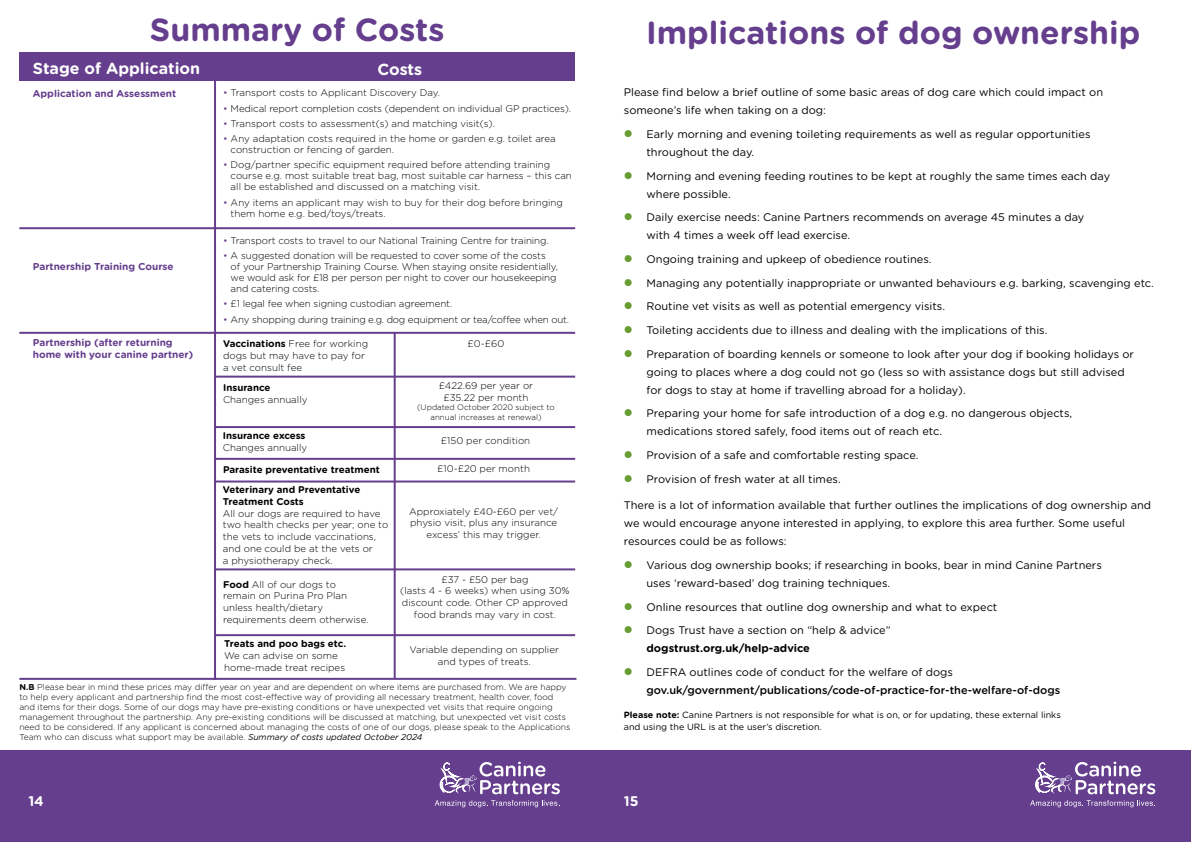
<style>
.page{position:relative;width:1191px;height:842px;background:#fff}
.page>*{position:absolute;margin:0;border:0;box-sizing:border-box;transform-origin:0 0}
.t1{font:700 32px "Gotham Rounded";color:#653e8d}
.t2{font:700 16px "Gotham Rounded";color:#fff}
.t3{font:700 14px "Gotham Rounded";color:#fff}
.t4{font:11px/18px "Gotham Rounded";color:#000}
.t5{font:500 11px/18px "Gotham Rounded";color:#000}
.t6{font:700 10px/12px "Gotham Rounded";color:#653e8d}
.t7{font:300 9.8px/11.7px "Gotham Rounded";color:#000}
.t8{font:700 9.8px/19.9px "Gotham Rounded";color:#000}
.t9{font:300 9.8px "Gotham Rounded";letter-spacing:-.02em;color:#000}
.t10{font:9px/12px "Gotham Rounded";color:#000}
.t11{font:300 8.5px/10px "Gotham Rounded";color:#000}
.t12{font:300 8px/9.6px "Gotham Rounded";color:#000;text-align:center}
.s1{color:#653e8d}
.s2{font-weight:700}
.s3{font-weight:400;font-style:italic}
.s4{color:#669c30}
.s5{font-weight:400}
</style>
<div class="page">
<div style="left:0;top:750px;width:595px;height:92px;background:#653e8d"></div>
<div style="left:595px;top:750px;width:596px;height:92px;background:#653e8d"></div>
<svg style="left:434px;top:761px;width:126px;height:47px"></svg>
<svg style="left:1030px;top:761px;width:125px;height:47px"></svg>
<div style="left:19px;top:52px;width:556px;height:29px;background:#653e8d"></div>
<hr style="left:214px;top:70px;width:2px;height:610px;background:#653e8d">
<hr style="left:19px;top:227px;width:556px;height:2px;background:#653e8d">
<hr style="left:214px;top:376px;width:361px;height:2px;background:#653e8d">
<hr style="left:214px;top:426px;width:361px;height:2px;background:#653e8d">
<hr style="left:214px;top:458px;width:361px;height:2px;background:#653e8d">
<hr style="left:214px;top:480px;width:361px;height:2px;background:#653e8d">
<hr style="left:214px;top:568px;width:361px;height:2px;background:#653e8d">
<hr style="left:394px;top:333px;width:2px;height:346px;background:#653e8d">
<hr style="left:19px;top:332px;width:556px;height:2px;background:#653e8d">
<hr style="left:216px;top:634px;width:359px;height:2px;background:#653e8d">
<hr style="left:19px;top:678px;width:557px;height:2px;background:#653e8d">
<h1 class="t1" style="left:150px;top:6px;width:296px">Summary of Costs</h1>
<h2 class="t2" style="left:33px;top:56px;width:169px">Stage of Application</h2>
<h2 class="t2" style="left:377px;top:57px;width:46px">Costs</h2>
<p class="t6" style="left:33px;top:87px;width:145px">Application and Assessment</p>
<p class="t7" style="left:223px;top:87px;width:218px"><span class="s1">•</span> Transport costs to Applicant Discovery Day.</p>
<p class="t7" style="left:223px;top:102px;width:349px"><span class="s1">•</span> Medical report completion costs (dependent on individual GP practices).</p>
<p class="t7" style="left:223px;top:117px;width:273px"><span class="s1">•</span> Transport costs to assessment(s) and matching visit(s).</p>
<p class="t7" style="left:231px;top:133px;width:327px;line-height:11px;text-indent:-8px"><span class="s1">•</span> Any adaptation costs required in the home or garden e.g. toilet area construction or fencing of garden.</p>
<p class="t7" style="left:231px;top:159px;width:343px;line-height:11px;text-indent:-8px"><span class="s1">•</span> Dog/partner specific equipment required before attending training course e.g. most suitable treat bag, most suitable car harness – this can all be established and discussed on a matching visit.</p>
<p class="t7" style="left:231px;top:196px;width:334px;line-height:11px;text-indent:-8px"><span class="s1">•</span> Any items an applicant may wish to buy for their dog before bringing them home e.g. bed/toys/treats.</p>
<p class="t7" style="left:223px;top:234px;width:327px"><span class="s1">•</span> Transport costs to travel to our National Training Centre for training.</p>
<p class="t7" style="left:231px;top:250px;width:329px;line-height:11px;text-indent:-8px"><span class="s1">•</span> A suggested donation will be requested to cover some of the costs of your Partnership Training Course. When staying onsite residentially, we would ask for £18 per person per night to cover our housekeeping and catering costs.</p>
<p class="t7" style="left:223px;top:298px;width:231px"><span class="s1">•</span> £1 legal fee when signing custodian agreement.</p>
<p class="t9" style="left:223px;top:313px;width:347px"><span class="s1">•</span> Any shopping during training e.g. dog equipment or tea/coffee when out.</p>
<p class="t6" style="left:33px;top:260px;width:142px">Partnership Training Course</p>
<p class="t6" style="left:33px;top:336px;width:162px">Partnership (after returning home with your canine partner)</p>
<p class="t7" style="left:223px;top:337px;width:146px;line-height:12px"><span class="s2">Vaccinations</span> Free for working dogs but may have to pay for a vet consult fee</p>
<p class="t8" style="left:223px;top:377px;width:49px">Insurance</p>
<p class="t7" style="left:223px;top:393px;width:86px">Changes annually</p>
<p class="t8" style="left:223px;top:426px;width:84px">Insurance excess</p>
<p class="t7" style="left:223px;top:441px;width:86px">Changes annually</p>
<p class="t7" style="left:467px;top:338px;width:38px">£0-£60</p>
<p class="t7" style="left:439px;top:379px;width:96px;text-align:center">£422.69 per year or £35.22 per month</p>
<p class="t12" style="left:417px;top:402px;width:139px">(Updated October 2020 subject to annual increases at renewal)</p>
<p class="t7" style="left:441px;top:434px;width:91px">£150 per condition</p>
<p class="t7" style="left:437px;top:462px;width:94px">£10-£20 per month</p>
<p class="t7" style="left:409px;top:505px;width:150px;text-align:center">Approxiately £40-£60 per vet/ physio visit, plus any insurance excess’ this may trigger.</p>
<p class="t7" style="left:400px;top:573px;width:171px;text-align:center">£37 - £50 per bag<br>(lasts 4 - 6 weeks) when using 30% discount code. Other CP approved food brands may vary in cost.</p>
<p class="t8" style="left:223px;top:459px;width:158px">Parasite preventative treatment<br>Veterinary and Preventative</p>
<p class="t8" style="left:223px;top:491px;width:83px">Treatment Costs</p>
<p class="t7" style="left:223px;top:507px;width:167px">All our dogs are required to have two health checks per year; one to the vets to include vaccinations, and one could be at the vets or<br>a physiotherapy check.</p>
<p class="t7" style="left:223px;top:578px;width:147px"><span class="s2">Food</span> All of our dogs to remain on Purina Pro Plan unless health/dietary requirements deem otherwise.</p>
<p class="t8" style="left:224px;top:634px;width:124px">Treats and poo bags etc.</p>
<p class="t7" style="left:224px;top:649px;width:123px">We can advise on some home-made treat recipes</p>
<p class="t7" style="left:409px;top:643px;width:151px;text-align:center">Variable depending on supplier and types of treats.</p>
<p class="t11" style="left:19px;top:682px;width:552px"><span class="s2">N.B</span> Please bear in mind these prices may differ year on year and are dependent on where items are purchased from. We are happy to help every applicant and partnership find the most cost-effective way of providing all necessary treatment, health cover, food and items for their dogs. Some of our dogs may have pre-existing conditions or have unexpected vet visits that require ongoing management throughout the partnership. Any pre-existing conditions will be discussed at matching, but unexpected vet visit costs need to be considered. If any applicant is concerned about managing the costs of one of our dogs, please speak to the Applications Team who can discuss what support may be available. <span class="s3">Summary of costs updated October 2024</span></p>
<h1 class="t1" style="left:646px;top:9px;width:496px">Implications of dog ownership</h1>
<p class="t4" style="left:624px;top:83px;width:481px">Please find below a brief outline of some basic areas of dog care which could impact on someone’s life when taking on a dog:</p>
<p class="t4" style="left:646px;top:125px;width:445px;text-indent:-23px"><span class="s4">●</span> Early morning and evening toileting requirements as well as regular opportunities throughout the day.</p>
<p class="t4" style="left:646px;top:166px;width:465px;text-indent:-23px"><span class="s4">●</span> Morning and evening feeding routines to be kept at roughly the same times each day where possible.</p>
<p class="t4" style="left:646px;top:208px;width:439px;text-indent:-23px"><span class="s4">●</span> Daily exercise needs: Canine Partners recommends on average 45 minutes a day with 4 times a week off lead exercise.</p>
<p class="t4" style="left:624px;top:250px;width:309px"><span class="s4">●</span> Ongoing training and upkeep of obedience routines.</p>
<p class="t4" style="left:624px;top:273px;width:531px"><span class="s4">●</span> Managing any potentially inappropriate or unwanted behaviours e.g. barking, scavenging etc.</p>
<p class="t4" style="left:624px;top:297px;width:323px"><span class="s4">●</span> Routine vet visits as well as potential emergency visits.</p>
<p class="t4" style="left:624px;top:321px;width:425px"><span class="s4">●</span> Toileting accidents due to illness and dealing with the implications of this.</p>
<p class="t4" style="left:646px;top:344px;width:489px;text-indent:-23px"><span class="s4">●</span> Preparation of boarding kennels or someone to look after your dog if booking holidays or going to places where a dog could not go (less so with assistance dogs but still advised for dogs to stay at home if travelling abroad for a holiday).</p>
<p class="t4" style="left:646px;top:404px;width:427px;text-indent:-23px"><span class="s4">●</span> Preparing your home for safe introduction of a dog e.g. no dangerous objects, medications stored safely, food items out of reach etc.</p>
<p class="t4" style="left:624px;top:446px;width:296px"><span class="s4">●</span> Provision of a safe and comfortable resting space.</p>
<p class="t4" style="left:624px;top:469px;width:218px"><span class="s4">●</span> Provision of fresh water at all times.</p>
<p class="t4" style="left:624px;top:496px;width:529px">There is a lot of information available that further outlines the implications of dog ownership and we would encourage anyone interested in applying, to explore this area further. Some useful resources could be as follows:</p>
<p class="t4" style="left:646px;top:556px;width:457px;text-indent:-23px"><span class="s4">●</span> Various dog ownership books; if researching in books, bear in mind Canine Partners uses ‘reward-based’ dog training techniques.</p>
<p class="t4" style="left:624px;top:597px;width:375px"><span class="s4">●</span> Online resources that outline dog ownership and what to expect</p>
<p class="t4" style="left:646px;top:621px;width:245px;text-indent:-23px"><span class="s4">●</span> Dogs Trust have a section on “help &amp; advice” <span class="s2">dogstrust.org.uk/help-advice</span></p>
<p class="t5" style="left:646px;top:663px;width:415px;text-indent:-23px"><span class="s4">●</span> <span class="s5">DEFRA outlines code of conduct for the welfare of dogs </span>gov.uk/government/publications/code-of-practice-for-the-welfare-of-dogs</p>
<p class="t10" style="left:624px;top:708px;width:438px"><span class="s2">Please note:</span> Canine Partners is not responsible for what is on, or for updating, these external links and using the URL is at the user’s discretion.</p>
<p class="t3" style="left:28px;top:790px;width:17px">14</p>
<p class="t3" style="left:624px;top:790px;width:16px">15</p>
</div>
